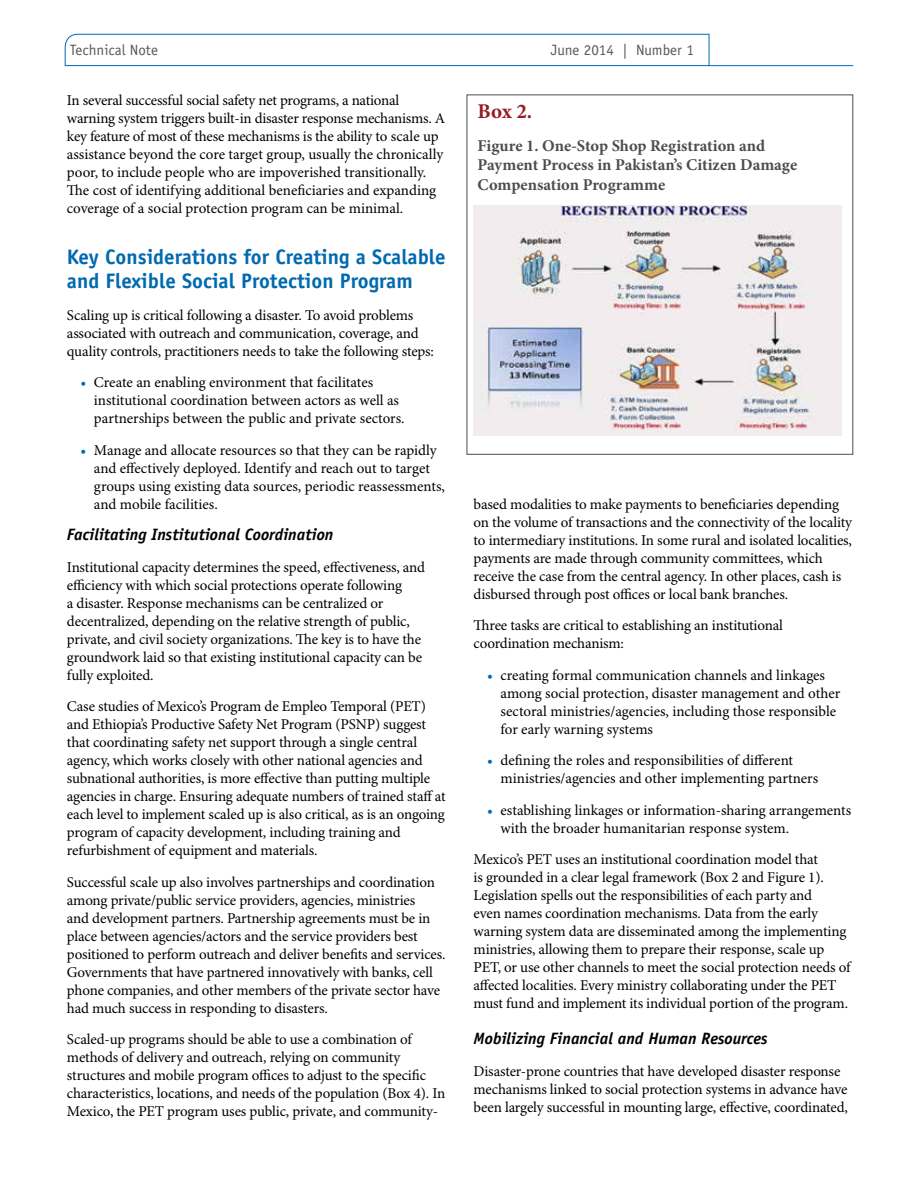
<style>
.page{position:relative;width:918px;height:1188px;background:#fff}
.page>*{position:absolute;margin:0;border:0;box-sizing:border-box;transform-origin:0 0}
.t1{font:700 21px/24px "Officina Sans Std";color:#006ab0}
.t2{font:700 21px "Minion Pro";color:#961b22}
.t3{font:700 16.5px/19.5px "Minion Pro";color:#4d4d4f}
.t4{font:italic 700 16.5px "Officina Sans Std";color:#000}
.t5{font:15px/18px "Minion Pro";letter-spacing:-.01em;color:#000}
.t6{font:15px "Officina Sans Std";color:#58595b}
.s1{color:#006ab0}
</style>
<div class="page">
<svg style="left:64px;top:34px;width:646px;height:32px"></svg>
<hr style="left:709px;top:65px;width:144px;height:1px;background:#006ab0">
<div style="left:467px;top:94px;width:386px;height:361px;border:1px solid #4d4d4f"></div>
<img style="left:474px;top:206px;width:368px;height:229px">
<p class="t6" style="left:70px;top:41px;width:90px">Technical Note</p>
<p class="t6" style="left:551px;top:41px;width:145px">June 2014 | Number 1</p>
<p class="t5" style="left:67px;top:92px;width:380px">In several successful social safety net programs, a national warning system triggers built-in disaster response mechanisms. A key feature of most of these mechanisms is the ability to scale up assistance beyond the core target group, usually the chronically poor, to include people who are impoverished transitionally.<br>The cost of identifying additional beneficiaries and expanding coverage of a social protection program can be minimal.</p>
<h1 class="t1" style="left:67px;top:245px;width:380px">Key Considerations for Creating a Scalable and Flexible Social Protection Program</h1>
<p class="t5" style="left:67px;top:307px;width:369px">Scaling up is critical following a disaster. To avoid problems associated with outreach and communication, coverage, and quality controls, practitioners needs to take the following steps:</p>
<p class="t5" style="left:94px;top:374px;width:312px;text-indent:-14px"><span class="s1">•</span> Create an enabling environment that facilitates institutional coordination between actors as well as partnerships between the public and private sectors.</p>
<p class="t5" style="left:94px;top:442px;width:352px;text-indent:-14px"><span class="s1">•</span> Manage and allocate resources so that they can be rapidly and effectively deployed. Identify and reach out to target groups using existing data sources, periodic reassessments, and mobile facilities.</p>
<p class="t4" style="left:67px;top:525px;width:268px">Facilitating Institutional Coordination</p>
<p class="t5" style="left:67px;top:559px;width:360px">Institutional capacity determines the speed, effectiveness, and efficiency with which social protections operate following<br>a disaster. Response mechanisms can be centralized or decentralized, depending on the relative strength of public, private, and civil society organizations. The key is to have the groundwork laid so that existing institutional capacity can be fully exploited.</p>
<p class="t5" style="left:67px;top:698px;width:380px">Case studies of Mexico’s Program de Empleo Temporal (PET) and Ethiopia’s Productive Safety Net Program (PSNP) suggest that coordinating safety net support through a single central agency, which works closely with other national agencies and subnational authorities, is more effective than putting multiple agencies in charge. Ensuring adequate numbers of trained staff at each level to implement scaled up is also critical, as is an ongoing program of capacity development, including training and refurbishment of equipment and materials.</p>
<p class="t5" style="left:67px;top:874px;width:380px">Successful scale up also involves partnerships and coordination among private/public service providers, agencies, ministries<br>and development partners. Partnership agreements must be in place between agencies/actors and the service providers best positioned to perform outreach and deliver benefits and services.<br>Governments that have partnered innovatively with banks, cell phone companies, and other members of the private sector have had much success in responding to disasters.</p>
<p class="t5" style="left:67px;top:1031px;width:380px">Scaled-up programs should be able to use a combination of methods of delivery and outreach, relying on community structures and mobile program offices to adjust to the specific characteristics, locations, and needs of the population (Box 4). In Mexico, the PET program uses public, private, and community-</p>
<h1 class="t2" style="left:478px;top:99px;width:56px">Box 2.</h1>
<p class="t3" style="left:478px;top:137px;width:321px">Figure 1. One-Stop Shop Registration and<br>Payment Process in Pakistan’s Citizen Damage<br>Compensation Programme</p>
<p class="t5" style="left:474px;top:496px;width:380px">based modalities to make payments to beneficiaries depending on the volume of transactions and the connectivity of the locality to intermediary institutions. In some rural and isolated localities, payments are made through community committees, which receive the case from the central agency. In other places, cash is disbursed through post offices or local bank branches.</p>
<p class="t5" style="left:474px;top:617px;width:311px">Three tasks are critical to establishing an institutional coordination mechanism:</p>
<p class="t5" style="left:501px;top:667px;width:341px;text-indent:-14px"><span class="s1">•</span> creating formal communication channels and linkages among social protection, disaster management and other sectoral ministries/agencies, including those responsible for early warning systems</p>
<p class="t5" style="left:501px;top:752px;width:319px;text-indent:-14px"><span class="s1">•</span> defining the roles and responsibilities of different ministries/agencies and other implementing partners</p>
<p class="t5" style="left:501px;top:802px;width:352px;text-indent:-14px"><span class="s1">•</span> establishing linkages or information-sharing arrangements with the broader humanitarian response system.</p>
<p class="t5" style="left:474px;top:851px;width:379px">Mexico’s PET uses an institutional coordination model that<br>is grounded in a clear legal framework (Box 2 and Figure 1).<br>Legislation spells out the responsibilities of each party and<br>even names coordination mechanisms. Data from the early warning system data are disseminated among the implementing ministries, allowing them to prepare their response, scale up PET, or use other channels to meet the social protection needs of affected localities. Every ministry collaborating under the PET must fund and implement its individual portion of the program.</p>
<p class="t4" style="left:474px;top:1028px;width:295px">Mobilizing Financial and Human Resources</p>
<p class="t5" style="left:474px;top:1062px;width:376px">Disaster-prone countries that have developed disaster response mechanisms linked to social protection systems in advance have been largely successful in mounting large, effective, coordinated,</p>
</div>
